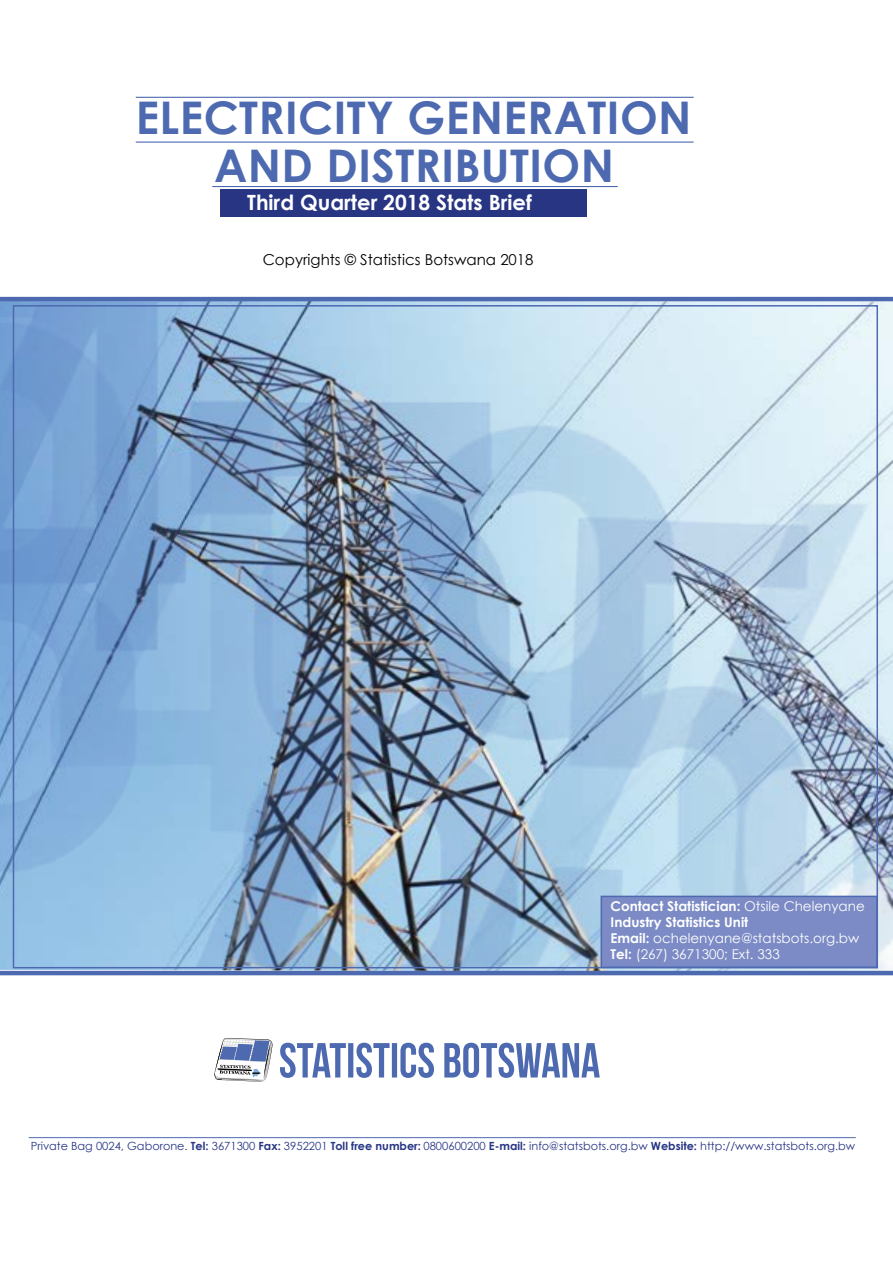
<style>
.page{position:relative;width:893px;height:1263px;background:#fff}
.page>*{position:absolute;margin:0;border:0;box-sizing:border-box;transform-origin:0 0}
.t1{font:700 45px/48px "Century Gothic";letter-spacing:.01em;color:#4d69b0;text-align:center}
.t2{font:700 21px "Century Gothic";color:#fff}
.t3{font:15px "Century Gothic";color:#000}
.t4{font:13.5px/16.2px "Century Gothic";color:#fff}
.t5{font:11.25px "Century Gothic";color:#283583}
.s1{font-weight:700}
</style>
<div class="page">
<svg style="left:280px;top:1043px;width:320px;height:35px"></svg>
<svg style="left:214px;top:1038px;width:59px;height:44px"></svg>
<hr style="left:0;top:297px;width:893px;height:4px;background:#4d69b0">
<hr style="left:0;top:971px;width:893px;height:4px;background:#4d69b0">
<hr style="left:29px;top:1137px;width:827px;height:1px;background:#4d69b0">
<hr style="left:136px;top:97px;width:558px;height:1px;background:#4d69b0">
<hr style="left:136px;top:142px;width:558px;height:1px;background:#4d69b0">
<hr style="left:212px;top:186px;width:406px;height:1px;background:#4d69b0">
<div style="left:220px;top:189px;width:366px;height:28px;background:#283583"></div>
<img style="left:0;top:302px;width:893px;height:666px">
<div style="left:601px;top:896px;width:277px;height:72px;background:#7c8bc5;border:2px solid #4d69b0"></div>
<h1 class="t1" style="left:136px;top:93px;width:557px">ELECTRICITY GENERATION<br>AND DISTRIBUTION</h1>
<h2 class="t2" style="left:247px;top:189px;width:286px">Third Quarter 2018 Stats Brief</h2>
<h3 class="t3" style="left:263px;top:249px;width:272px">Copyrights © Statistics Botswana 2018</h3>
<p class="t4" style="left:611px;top:897px;width:256px"><span class="s1">Contact Statistician:</span> Otsile Chelenyane <span class="s1">Industry Statistics Unit<br>Email:</span> ochelenyane@statsbots.org.bw <span class="s1">Tel:</span> (267) 3671300; Ext. 333</p>
<p class="t5" style="left:31px;top:1138px;width:826px">Private Bag 0024, Gaborone. <span class="s1">Tel:</span> 3671300 <span class="s1">Fax:</span> 3952201 <span class="s1">Toll free number:</span> 0800600200 <span class="s1">E-mail:</span> info@statsbots.org.bw <span class="s1">Website:</span> http://www.statsbots.org.bw</p>
</div>
